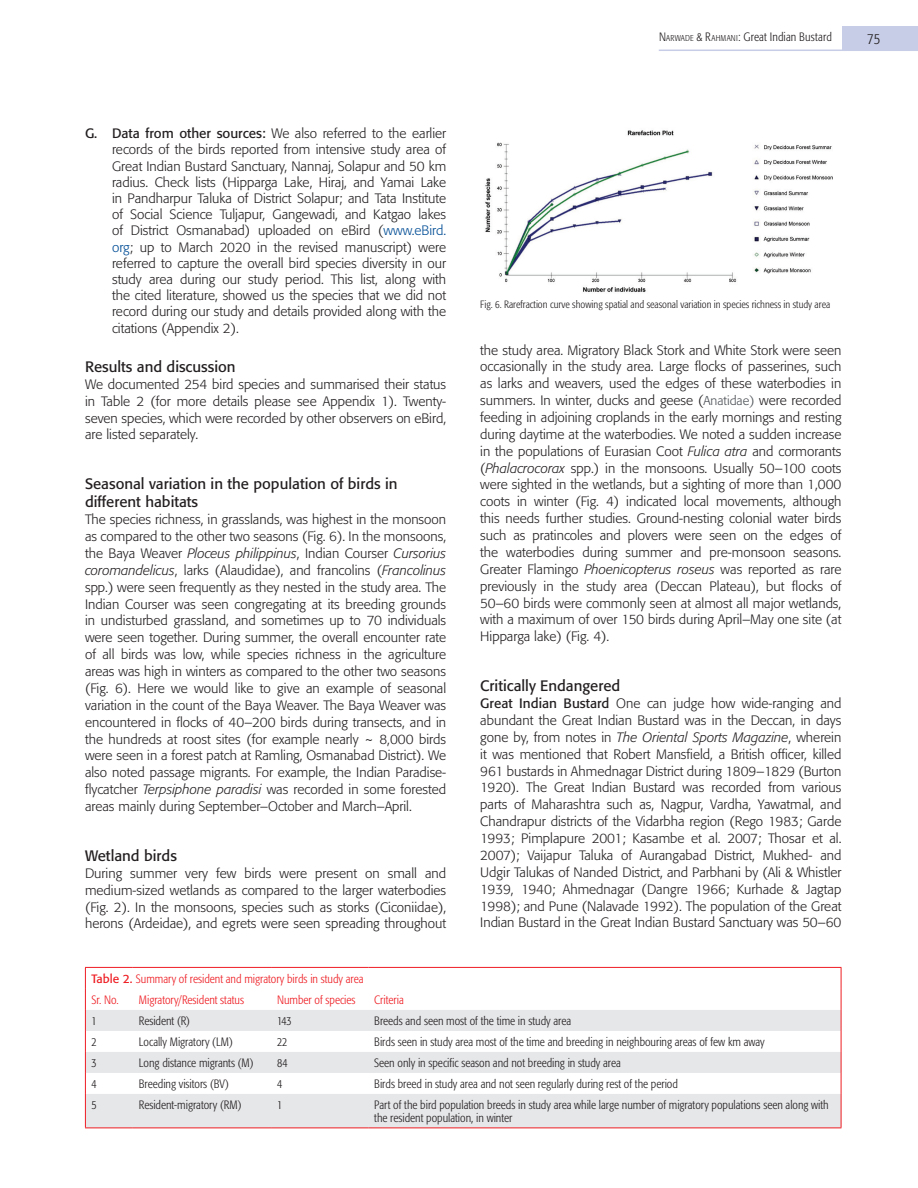
<style>
.page{position:relative;width:918px;height:1188px;background:#fff}
.page>*{position:absolute;margin:0;border:0;box-sizing:border-box;transform-origin:0 0}
.t1{font:15px/18px "Formata";color:#231f20}
.t2{font:300 condensed 15px "Formata";color:#231f20}
.t3{font:300 13.5px/16.8px "Formata";color:#231f20;text-align:justify}
.t4{font:300 condensed 12px/12.9px "Formata";color:#231f20}
.t5{font:300 condensed 12px/21px "Formata";color:#ee1d23}
.t6{font:300 condensed 10.5px "Formata";color:#231f20}
.s1{font-weight:400}
.s2{color:#014d95}
.s3{font-style:italic}
.s4{font-weight:400;font-stretch:normal}
.s5{font-style:inherit}
.s6{font-size:8.4px}
.s7{font-size:12.75px;color:#4d5156}
</style>
<div class="page">
<svg style="left:86px;top:1010px;width:755px;height:118px;fill:#e6e7e9"></svg>
<hr style="left:85px;top:967px;width:48px;height:1px;background:#ee1d23">
<hr style="left:133px;top:967px;width:138px;height:1px;background:#ee1d23">
<hr style="left:271px;top:967px;width:97px;height:1px;background:#ee1d23">
<hr style="left:368px;top:967px;width:473px;height:1px;background:#ee1d23">
<svg style="left:85px;top:968px;width:1px;height:126px"></svg>
<svg style="left:841px;top:968px;width:1px;height:126px"></svg>
<hr style="left:85px;top:1094px;width:1px;height:34px;background:#ee1d23">
<hr style="left:841px;top:1094px;width:1px;height:34px;background:#ee1d23">
<hr style="left:85px;top:1128px;width:48px;height:1px;background:#ee1d23">
<hr style="left:133px;top:1128px;width:138px;height:1px;background:#ee1d23">
<hr style="left:271px;top:1128px;width:97px;height:1px;background:#ee1d23">
<hr style="left:368px;top:1128px;width:473px;height:1px;background:#ee1d23">
<img style="left:485px;top:130px;width:348px;height:162px">
<div style="left:842px;top:26px;width:76px;height:24px;background:#c7cde7"></div>
<hr style="left:659px;top:50px;width:259px;height:1px;background:#c7cde7">
<p class="t3" style="left:112px;top:126px;width:336px;line-height:16.2px;text-indent:-27px"><span class="s1">G. Data from other sources:</span> We also referred to the earlier records of the birds reported from intensive study area of Great Indian Bustard Sanctuary, Nannaj, Solapur and 50 km radius. Check lists (Hipparga Lake, Hiraj, and Yamai Lake in Pandharpur Taluka of District Solapur; and Tata Institute of Social Science Tuljapur, Gangewadi, and Katgao lakes of District Osmanabad) uploaded on eBird (<span class="s2">www.eBird. org</span>; up to March 2020 in the revised manuscript) were referred to capture the overall bird species diversity in our study area during our study period. This list, along with the cited literature, showed us the species that we did not record during our study and details provided along with the citations (Appendix 2).</p>
<p class="t1" style="left:85px;top:358px;width:152px">Results and discussion</p>
<p class="t3" style="left:85px;top:376px;width:363px">We documented 254 bird species and summarised their status in Table 2 (for more details please see Appendix 1). Twenty&shy;seven species, which were recorded by other observers on eBird, are listed separately.</p>
<p class="t1" style="left:85px;top:475px;width:314px">Seasonal variation in the population of birds in different habitats</p>
<p class="t3" style="left:85px;top:511px;width:363px">The species richness, in grasslands, was highest in the monsoon as compared to the other two seasons (Fig. 6). In the monsoons, the Baya Weaver <span class="s3">Ploceus philippinus</span>, Indian Courser <span class="s3">Cursorius coromandelicus</span>, larks (Alaudidae), and francolins (<span class="s3">Francolinus </span>spp.) were seen frequently as they nested in the study area. The Indian Courser was seen congregating at its breeding grounds in undisturbed grassland, and sometimes up to 70 individuals were seen together. During summer, the overall encounter rate of all birds was low, while species richness in the agriculture areas was high in winters as compared to the other two seasons (Fig. 6). Here we would like to give an example of seasonal variation in the count of the Baya Weaver. The Baya Weaver was encountered in flocks of 40–200 birds during transects, and in the hundreds at roost sites (for example nearly ~ 8,000 birds were seen in a forest patch at Ramling, Osmanabad District). We also noted passage migrants. For example, the Indian Paradise&shy;flycatcher <span class="s3">Terpsiphone paradisi</span> was recorded in some forested areas mainly during September–October and March–April.</p>
<p class="t1" style="left:85px;top:847px;width:93px">Wetland birds</p>
<p class="t3" style="left:85px;top:865px;width:363px">During summer very few birds were present on small and medium-sized wetlands as compared to the larger waterbodies (Fig. 2). In the monsoons, species such as storks (Ciconiidae), herons (Ardeidae), and egrets were seen spreading throughout</p>
<p class="t5" style="left:91px;top:968px;width:274px"><span class="s4">Table 2.</span> Summary of resident and migratory birds in study area<br>Sr. No.</p>
<p class="t5" style="left:139px;top:989px;width:107px">Migratory/Resident status</p>
<p class="t5" style="left:277px;top:989px;width:80px">Number of species</p>
<p class="t5" style="left:374px;top:989px;width:31px">Criteria</p>
<p class="t4" style="left:659px;top:30px;width:174px"><span class="s5">N</span><span class="s6">ARWADE</span> <span class="s5">&amp; R</span><span class="s6">AHMANI</span><span class="s5">:</span> Great Indian Bustard</p>
<p class="t2" style="left:867px;top:30px;width:15px">75</p>
<p class="t6" style="left:480px;top:298px;width:351px">Fig. 6. Rarefraction curve showing spatial and seasonal variation in species richness in study area</p>
<p class="t3" style="left:480px;top:341px;width:363px">the study area. Migratory Black Stork and White Stork were seen occasionally in the study area. Large flocks of passerines, such as larks and weavers, used the edges of these waterbodies in summers. In winter, ducks and geese (<span class="s7">Anatidae)</span> were recorded feeding in adjoining croplands in the early mornings and resting during daytime at the waterbodies. We noted a sudden increase in the populations of Eurasian Coot <span class="s3">Fulica atra</span> and cormorants (<span class="s3">Phalacrocorax</span> spp.) in the monsoons. Usually 50–100 coots were sighted in the wetlands, but a sighting of more than 1,000 coots in winter (Fig. 4) indicated local movements, although this needs further studies. Ground-nesting colonial water birds such as pratincoles and plovers were seen on the edges of the waterbodies during summer and pre-monsoon seasons.<br>Greater Flamingo <span class="s3">Phoenicopterus roseus</span> was reported as rare previously in the study area (Deccan Plateau), but flocks of 50–60 birds were commonly seen at almost all major wetlands, with a maximum of over 150 birds during April–May one site (at Hipparga lake) (Fig. 4).</p>
<p class="t1" style="left:480px;top:677px;width:141px">Critically Endangered</p>
<p class="t3" style="left:480px;top:695px;width:363px"><span class="s1">Great Indian Bustard</span> One can judge how wide-ranging and abundant the Great Indian Bustard was in the Deccan, in days gone by, from notes in <span class="s3">The Oriental Sports Magazine</span>, wherein it was mentioned that Robert Mansfield, a British officer, killed 961 bustards in Ahmednagar District during 1809–1829 (Burton 1920). The Great Indian Bustard was recorded from various parts of Maharashtra such as, Nagpur, Vardha, Yawatmal, and Chandrapur districts of the Vidarbha region (Rego 1983; Garde 1993; Pimplapure 2001; Kasambe et al. 2007; Thosar et al.<br>2007); Vaijapur Taluka of Aurangabad District, Mukhed- and Udgir Talukas of Nanded District, and Parbhani by (Ali &amp; Whistler 1939, 1940; Ahmednagar (Dangre 1966; Kurhade &amp; Jagtap 1998); and Pune (Nalavade 1992). The population of the Great Indian Bustard in the Great Indian Bustard Sanctuary was 50–60</p>
<p class="t4" style="left:91px;top:1014px;width:7px">1</p>
<p class="t4" style="left:139px;top:1014px;width:53px">Resident (R)</p>
<p class="t4" style="left:277px;top:1014px;width:16px">143</p>
<p class="t4" style="left:374px;top:1014px;width:198px">Breeds and seen most of the time in study area</p>
<p class="t4" style="left:91px;top:1035px;width:7px">2</p>
<p class="t4" style="left:139px;top:1035px;width:96px">Locally Migratory (LM)</p>
<p class="t4" style="left:277px;top:1035px;width:12px">22</p>
<p class="t4" style="left:374px;top:1035px;width:392px">Birds seen in study area most of the time and breeding in neighbouring areas of few km away</p>
<p class="t4" style="left:91px;top:1056px;width:7px">3</p>
<p class="t4" style="left:139px;top:1056px;width:116px">Long distance migrants (M)</p>
<p class="t4" style="left:277px;top:1056px;width:12px">84</p>
<p class="t4" style="left:374px;top:1056px;width:248px">Seen only in specific season and not breeding in study area</p>
<p class="t4" style="left:91px;top:1077px;width:7px">4</p>
<p class="t4" style="left:139px;top:1077px;width:91px">Breeding visitors (BV)</p>
<p class="t4" style="left:277px;top:1077px;width:7px">4</p>
<p class="t4" style="left:374px;top:1077px;width:305px">Birds breed in study area and not seen regularly during rest of the period</p>
<p class="t4" style="left:91px;top:1098px;width:7px">5</p>
<p class="t4" style="left:139px;top:1098px;width:104px">Resident-migratory (RM)</p>
<p class="t4" style="left:277px;top:1098px;width:7px">1</p>
<p class="t4" style="left:374px;top:1098px;width:456px">Part of the bird population breeds in study area while large number of migratory populations seen along with the resident population, in winter</p>
</div>
